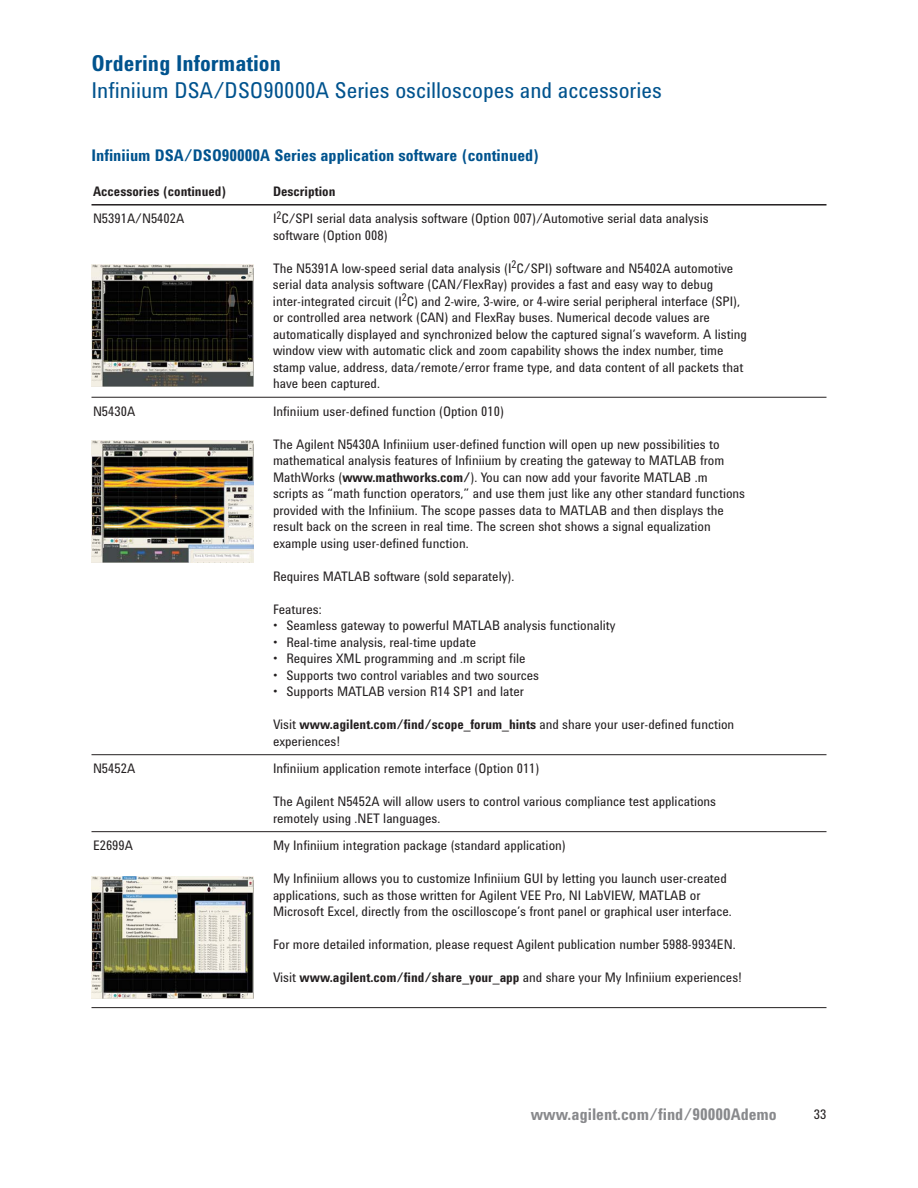
<style>
.page{position:relative;width:918px;height:1188px;background:#fff}
.page>*{position:absolute;margin:0;border:0;box-sizing:border-box;transform-origin:0 0}
.t1{font:22.5px "Agilent Condensed CFF";color:#00538e}
.t2{font:700 22.5px "Agilent Condensed CFF";color:#00538e}
.t3{font:700 16.5px "Agilent Condensed CFF";color:#00538e}
.t4{font:700 16.5px "Agilent Condensed CFF";color:#88898c}
.t5{font:13.5px/16.5px "Agilent Condensed CFF";color:#231f20}
.t6{font:700 13.5px "Agilent Condensed CFF";color:#231f20}
.s1{font-weight:700}
</style>
<div class="page">
<hr style="left:92px;top:831px;width:734px;height:1px;background:#231f20">
<hr style="left:92px;top:1007px;width:660px;height:1px;background:#231f20">
<hr style="left:752px;top:1007px;width:74px;height:1px;background:#231f20">
<hr style="left:92px;top:204px;width:660px;height:2px;background:#231f20">
<hr style="left:752px;top:204px;width:74px;height:2px;background:#231f20">
<hr style="left:92px;top:397px;width:734px;height:1px;background:#231f20">
<hr style="left:92px;top:754px;width:660px;height:1px;background:#231f20">
<hr style="left:752px;top:754px;width:74px;height:1px;background:#231f20">
<img style="left:92px;top:441px;width:162px;height:121px">
<img style="left:92px;top:876px;width:162px;height:122px">
<img style="left:92px;top:264px;width:162px;height:122px">
<h1 class="t2" style="left:92px;top:55px;width:191px">Ordering Information</h1>
<h1 class="t1" style="left:92px;top:82px;width:572px">Infiniium DSA/DSO90000A Series oscilloscopes and accessories</h1>
<p class="t3" style="left:92px;top:149px;width:449px">Infiniium DSA/DSO90000A Series application software (continued)</p>
<p class="t6" style="left:93px;top:186px;width:135px">Accessories (continued)</p>
<p class="t6" style="left:273px;top:186px;width:64px">Description</p>
<p class="t5" style="left:93px;top:212px;width:93px">N5391A/N5402A</p>
<p class="t5" style="left:273px;top:212px;width:437px">I<sup>2</sup>C/SPI serial data analysis software (Option 007)/Automotive serial data analysis software (Option 008)</p>
<p class="t5" style="left:273px;top:261px;width:475px">The N5391A low-speed serial data analysis (I<sup>2</sup>C/SPI) software and N5402A automotive serial data analysis software (CAN/FlexRay) provides a fast and easy way to debug inter-integrated circuit (I<sup>2</sup>C) and 2-wire, 3-wire, or 4-wire serial peripheral interface (SPI), or controlled area network (CAN) and FlexRay buses. Numerical decode values are automatically displayed and synchronized below the captured signal’s waveform. A listing window view with automatic click and zoom capability shows the index number, time stamp value, address, data/remote/error frame type, and data content of all packets that have been captured.</p>
<p class="t5" style="left:93px;top:404px;width:44px">N5430A</p>
<p class="t5" style="left:273px;top:404px;width:232px">Infiniium user-defined function (Option 010)</p>
<p class="t5" style="left:273px;top:437px;width:474px">The Agilent N5430A Infiniium user-defined function will open up new possibilities to mathematical analysis features of Infiniium by creating the gateway to MATLAB from MathWorks (<span class="s1">www.mathworks.com/</span>). You can now add your favorite MATLAB .m scripts as “math function operators,” and use them just like any other standard functions provided with the Infiniium. The scope passes data to MATLAB and then displays the result back on the screen in real time. The screen shot shows a signal equalization example using user-defined function.</p>
<p class="t5" style="left:273px;top:569px;width:243px">Requires MATLAB software (sold separately).</p>
<p class="t5" style="left:273px;top:602px;width:50px">Features:</p>
<p class="t5" style="left:273px;top:619px;width:344px">• Seamless gateway to powerful MATLAB analysis functionality</p>
<p class="t5" style="left:273px;top:635px;width:205px">• Real-time analysis, real-time update</p>
<p class="t5" style="left:273px;top:652px;width:254px">• Requires XML programming and .m script file</p>
<p class="t5" style="left:273px;top:668px;width:268px">• Supports two control variables and two sources</p>
<p class="t5" style="left:273px;top:685px;width:252px">• Supports MATLAB version R14 SP1 and later</p>
<p class="t5" style="left:273px;top:718px;width:463px">Visit <span class="s1">www.agilent.com/find/scope_forum_hints</span> and share your user-defined function experiences!</p>
<p class="t5" style="left:93px;top:762px;width:44px">N5452A</p>
<p class="t5" style="left:273px;top:762px;width:268px">Infiniium application remote interface (Option 011)</p>
<p class="t5" style="left:273px;top:795px;width:445px">The Agilent N5452A will allow users to control various compliance test applications remotely using .NET languages.</p>
<p class="t5" style="left:93px;top:839px;width:42px">E2699A</p>
<p class="t5" style="left:273px;top:839px;width:294px">My Infiniium integration package (standard application)</p>
<p class="t5" style="left:273px;top:872px;width:460px">My Infiniium allows you to customize Infiniium GUI by letting you launch user-created applications, such as those written for Agilent VEE Pro, NI LabVIEW, MATLAB or<br>Microsoft Excel, directly from the oscilloscope’s front panel or graphical user interface.</p>
<p class="t5" style="left:273px;top:938px;width:464px">For more detailed information, please request Agilent publication number 5988-9934EN.</p>
<p class="t5" style="left:273px;top:971px;width:471px">Visit <span class="s1">www.agilent.com/find/share_your_app</span> and share your My Infiniium experiences!</p>
<p class="t4" style="left:531px;top:1108px;width:248px">www.agilent.com/find/90000Ademo</p>
<p class="t5" style="left:814px;top:1108px;width:14px">33</p>
</div>
